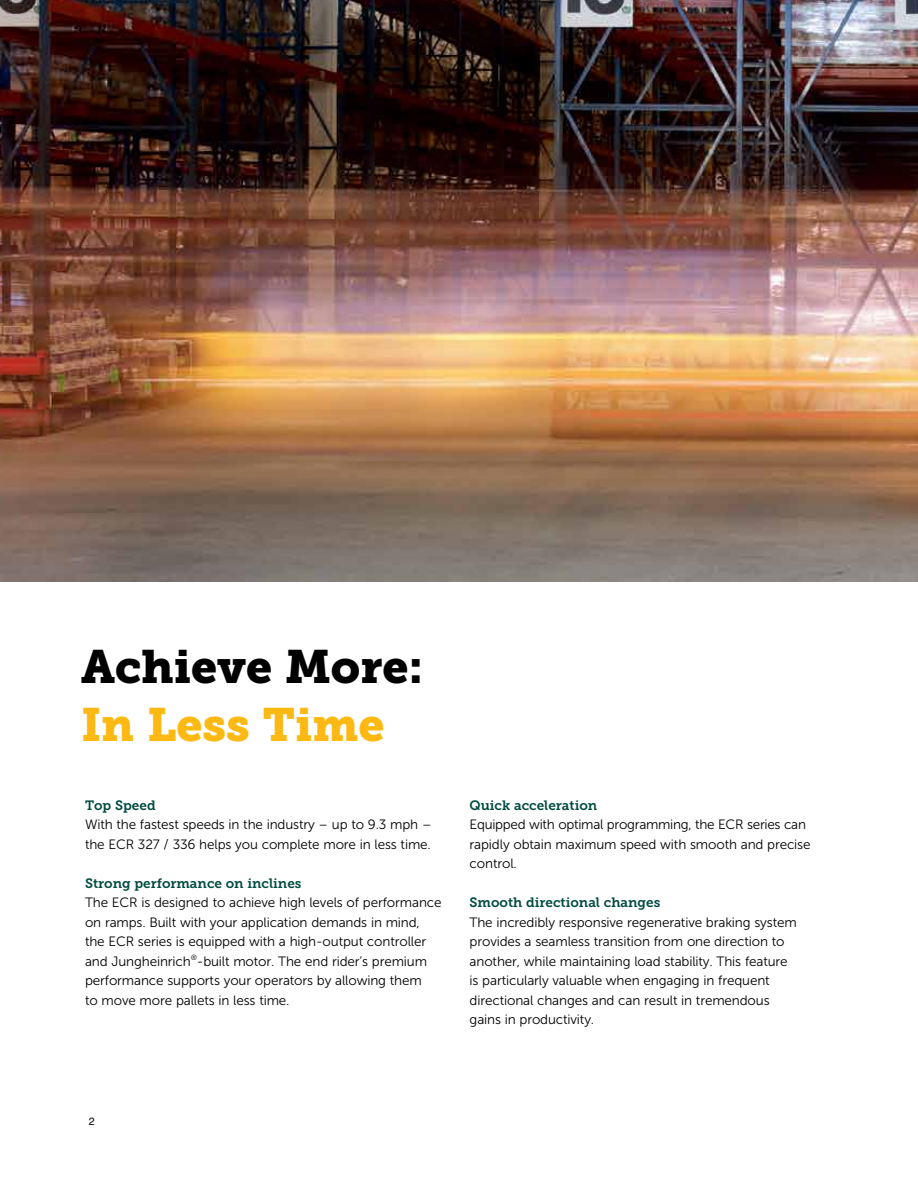
<style>
.page{position:relative;width:918px;height:1188px;background:#fff}
.page>*{position:absolute;margin:0;border:0;box-sizing:border-box;transform-origin:0 0}
.t1{font:46.5px "Museo Slab 900";color:#000}
.t2{font:46.5px "Museo Slab 900";color:#fdb913}
.t3{font:13.5px/19.5px "Museo Sans 300";letter-spacing:-.01em;color:#000}
.t4{font:13.5px "Museo Slab 700";color:#004b41}
.t5{font:10.5px "Helvetica";color:#000}
</style>
<div class="page">
<img style="left:0;top:0;width:918px;height:581px">
<h1 class="t1" style="left:81px;top:639px;width:343px">Achieve More:</h1>
<h1 class="t2" style="left:81px;top:698px;width:305px">In Less Time</h1>
<p class="t4" style="left:85px;top:798px;width:72px">Top Speed</p>
<p class="t3" style="left:85px;top:815px;width:348px">With the fastest speeds in the industry – up to 9.3 mph – the ECR 327 / 336 helps you complete more in less time.</p>
<p class="t4" style="left:85px;top:876px;width:218px">Strong performance on inclines</p>
<p class="t3" style="left:85px;top:893px;width:358px">The ECR is designed to achieve high levels of performance on ramps. Built with your application demands in mind, the ECR series is equipped with a high-output controller and Jungheinrich<sup>®</sup>-built motor. The end rider’s premium performance supports your operators by allowing them<br>to move more pallets in less time.</p>
<p class="t4" style="left:470px;top:798px;width:129px">Quick acceleration</p>
<p class="t3" style="left:470px;top:815px;width:343px">Equipped with optimal programming, the ECR series can rapidly obtain maximum speed with smooth and precise control.</p>
<p class="t4" style="left:470px;top:895px;width:192px">Smooth directional changes</p>
<p class="t3" style="left:470px;top:913px;width:329px">The incredibly responsive regenerative braking system provides a seamless transition from one direction to another, while maintaining load stability. This feature is particularly valuable when engaging in frequent directional changes and can result in tremendous gains in productivity.</p>
<p class="t5" style="left:89px;top:1113px;width:7px">2</p>
</div>
